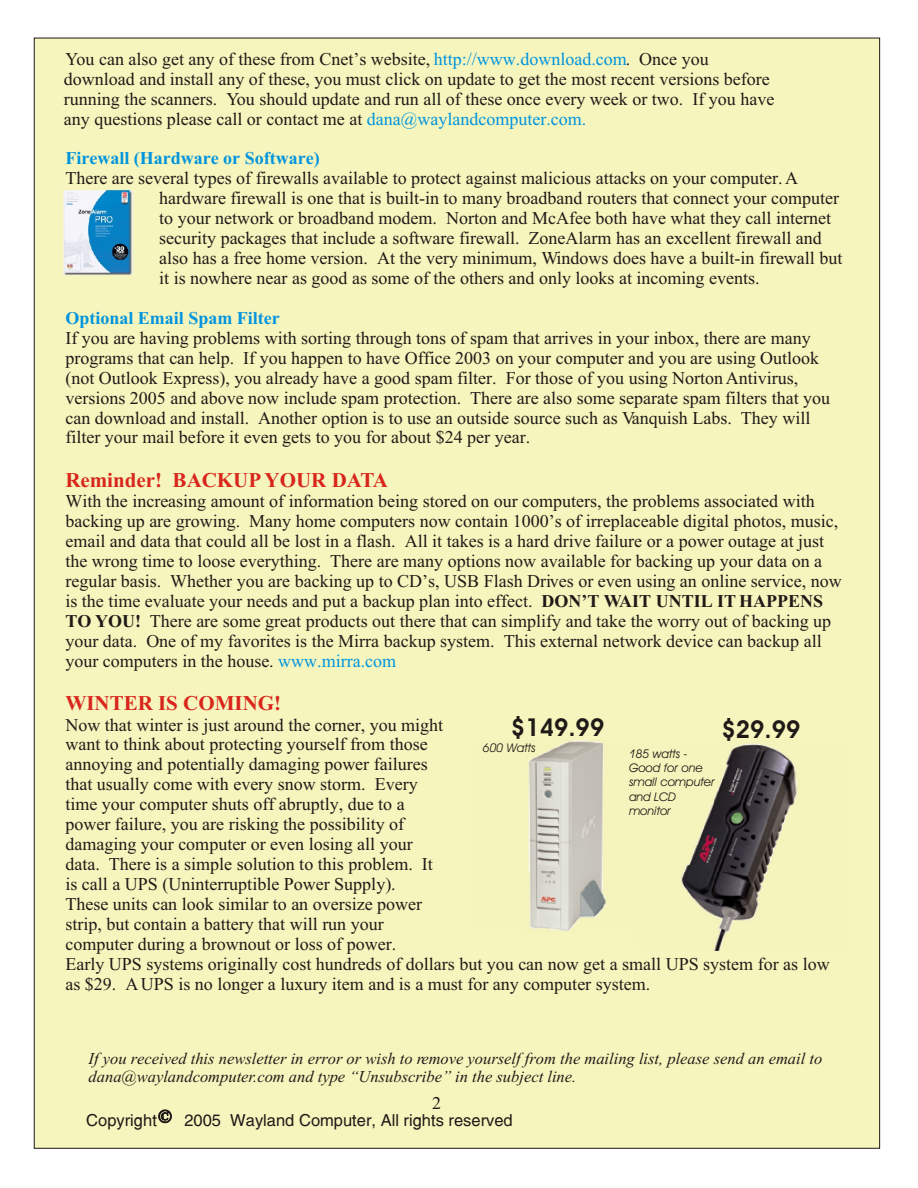
<style>
.page{position:relative;width:918px;height:1188px;background:#fff}
.page>*{position:absolute;margin:0;border:0;box-sizing:border-box;transform-origin:0 0}
.t1{font:700 24.75px "Avant Garde Bk BT";color:#1f1a17}
.t2{font:700 21px "Times New Roman";color:#d9261c}
.t3{font:18px/20px "Times New Roman";color:#1f1a17}
.t4{font:700 18px "Times New Roman";color:#0094de}
.t5{font:italic 16.5px/18.3px "Times New Roman";color:#1f1a17}
.t6{font:16.5px "Switzerland";color:#1f1a17}
.t7{font:italic 12px/14.4px "Avant Garde Bk BT";color:#1f1a17}
.s1{color:#0094de}
.s2{font-weight:700}
</style>
<div class="page">
<div style="left:34px;top:38px;width:846px;height:1110px;background:#f5f5bd;border:1px solid #1f1a17"></div>
<svg style="left:158px;top:1110px;width:14px;height:13px"></svg>
<img style="left:680px;top:743px;width:117px;height:207px">
<img style="left:528px;top:739px;width:78px;height:192px">
<img style="left:63px;top:189px;width:71px;height:86px">
<p class="t3" style="left:64px;top:50px;width:712px">You can also get any of these from Cnet’s website, <span class="s1">http://www.download.com</span>. Once you download and install any of these, you must click on update to get the most recent versions before running the scanners. You should update and run all of these once every week or two. If you have any questions please call or contact me at <span class="s1">dana@waylandcomputer.com.</span></p>
<p class="t4" style="left:65px;top:152px;width:256px">Firewall (Hardware or Software)</p>
<p class="t3" style="left:159px;top:170px;width:685px;text-indent:-94px">There are several types of firewalls available to protect against malicious attacks on your computer. A hardware firewall is one that is built-in to many broadband routers that connect your computer to your network or broadband modem. Norton and McAfee both have what they call internet security packages that include a software firewall. ZoneAlarm has an excellent firewall and also has a free home version. At the very minimum, Windows does have a built-in firewall but it is nowhere near as good as some of the others and only looks at incoming events.</p>
<p class="t4" style="left:65px;top:312px;width:216px">Optional Email Spam Filter</p>
<p class="t3" style="left:65px;top:330px;width:766px">If you are having problems with sorting through tons of spam that arrives in your inbox, there are many programs that can help. If you happen to have Office 2003 on your computer and you are using Outlook (not Outlook Express), you already have a good spam filter. For those of you using Norton Antivirus, versions 2005 and above now include spam protection. There are also some separate spam filters that you can download and install. Another option is to use an outside source such as Vanquish Labs. They will filter your mail before it even gets to you for about $24 per year.</p>
<p class="t2" style="left:65px;top:472px;width:324px">Reminder! BACKUP YOUR DATA</p>
<p class="t3" style="left:65px;top:493px;width:778px">With the increasing amount of information being stored on our computers, the problems associated with backing up are growing. Many home computers now contain 1000’s of irreplaceable digital photos, music, email and data that could all be lost in a flash. All it takes is a hard drive failure or a power outage at just the wrong time to loose everything. There are many options now available for backing up your data on a regular basis. Whether you are backing up to CD’s, USB Flash Drives or even using an online service, now is the time evaluate your needs and put a backup plan into effect. <span class="s2">DON’T WAIT UNTIL IT HAPPENS TO YOU!</span> There are some great products out there that can simplify and take the worry out of backing up your data. One of my favorites is the Mirra backup system. This external network device can backup all your computers in the house. <span class="s1">www.mirra.com</span></p>
<p class="t2" style="left:65px;top:696px;width:217px">WINTER IS COMING!</p>
<h1 class="t1" style="left:511px;top:717px;width:95px">$149.99</h1>
<h1 class="t1" style="left:721px;top:719px;width:81px">$29.99</h1>
<p class="t7" style="left:483px;top:742px;width:54px">600 Watts</p>
<p class="t7" style="left:629px;top:747px;width:87px">185 watts -<br>Good for one small computer and LCD monitor</p>
<p class="t3" style="left:65px;top:716px;width:766px">Now that winter is just around the corner, you might<br>want to think about protecting yourself from those<br>annoying and potentially damaging power failures<br>that usually come with every snow storm. Every<br>time your computer shuts off abruptly, due to a<br>power failure, you are risking the possibility of<br>damaging your computer or even losing all your<br>data. There is a simple solution to this problem. It<br>is call a UPS (Uninterruptible Power Supply).<br>These units can look similar to an oversize power<br>strip, but contain a battery that will run your<br>computer during a brownout or loss of power.<br>Early UPS systems originally cost hundreds of dollars but you can now get a small UPS system for as low as $29. A UPS is no longer a luxury item and is a must for any computer system.</p>
<p class="t5" style="left:89px;top:1051px;width:735px">If you received this newsletter in error or wish to remove yourself from the mailing list, please send an email to dana@waylandcomputer.com and type “Unsubscribe” in the subject line.</p>
<p class="t3" style="left:432px;top:1094px;width:10px">2</p>
<p class="t6" style="left:86px;top:1114px;width:72px">Copyright</p>
<p class="t6" style="left:184px;top:1114px;width:330px">2005 Wayland Computer, All rights reserved</p>
</div>
